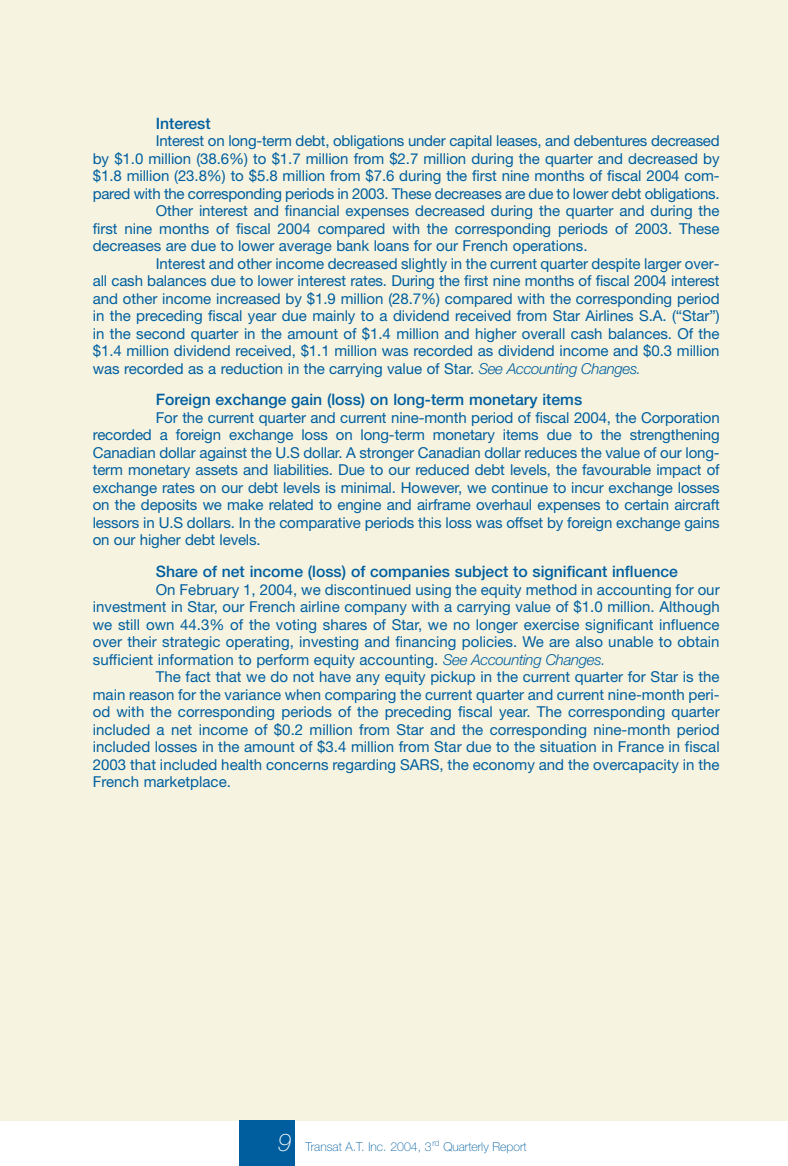
<style>
.page{position:relative;width:788px;height:1166px;background:#fff}
.page>*{position:absolute;margin:0;border:0;box-sizing:border-box;transform-origin:0 0}
.t1{font:500 15.75px "Helvetica Neue";color:#005e9f}
.t2{font:15.05px/17.5px "Helvetica Neue";letter-spacing:-.005em;color:#005e9f;text-align:justify}
.t3{font:100 12.25px "Helvetica Neue";color:#005e9f}
.s1{font-weight:300;font-style:italic}
.s2{font-style:italic;font-size:24.5px;color:#fff}
</style>
<div class="page">
<div style="left:0;top:0;width:788px;height:1120px;background:#f6f4e0"></div>
<div style="left:239px;top:1120px;width:55px;height:45px;background:#005e9f"></div>
<p class="t1" style="left:156px;top:117px;width:56px">Interest</p>
<p class="t2" style="left:156px;top:133px;width:565px">Interest on long-term debt, obligations under capital leases, and debentures decreased</p>
<p class="t2" style="left:93px;top:151px;width:628px">by $1.0 million (38.6%) to $1.7 million from $2.7 million during the quarter and decreased by</p>
<p class="t2" style="left:93px;top:168px;width:628px">$1.8 million (23.8%) to $5.8 million from $7.6 during the first nine months of fiscal 2004 com-</p>
<p class="t2" style="left:93px;top:186px;width:628px">pared with the corresponding periods in 2003. These decreases are due to lower debt obligations.</p>
<p class="t2" style="left:156px;top:203px;width:565px">Other interest and financial expenses decreased during the quarter and during the</p>
<p class="t2" style="left:93px;top:221px;width:628px">first nine months of fiscal 2004 compared with the corresponding periods of 2003. These</p>
<p class="t2" style="left:93px;top:238px;width:496px">decreases are due to lower average bank loans for our French operations.</p>
<p class="t2" style="left:156px;top:256px;width:565px">Interest and other income decreased slightly in the current quarter despite larger over-</p>
<p class="t2" style="left:93px;top:273px;width:628px">all cash balances due to lower interest rates. During the first nine months of fiscal 2004 interest</p>
<p class="t2" style="left:93px;top:291px;width:628px">and other income increased by $1.9 million (28.7%) compared with the corresponding period</p>
<p class="t2" style="left:93px;top:308px;width:628px">in the preceding fiscal year due mainly to a dividend received from Star Airlines S.A. (“Star”)</p>
<p class="t2" style="left:93px;top:326px;width:628px">in the second quarter in the amount of $1.4 million and higher overall cash balances. Of the</p>
<p class="t2" style="left:93px;top:343px;width:628px">$1.4 million dividend received, $1.1 million was recorded as dividend income and $0.3 million</p>
<p class="t2" style="left:93px;top:361px;width:550px">was recorded as a reduction in the carrying value of Star. <span class="s1">See Accounting Changes.</span></p>
<p class="t1" style="left:156px;top:394px;width:428px">Foreign exchange gain (loss) on long-term monetary items</p>
<p class="t2" style="left:93px;top:410px;width:628px;text-indent:63px">For the current quarter and current nine-month period of fiscal 2004, the Corporation recorded a foreign exchange loss on long-term monetary items due to the strengthening Canadian dollar against the U.S dollar. A stronger Canadian dollar reduces the value of our long&shy;term monetary assets and liabilities. Due to our reduced debt levels, the favourable impact of exchange rates on our debt levels is minimal. However, we continue to incur exchange losses on the deposits we make related to engine and airframe overhaul expenses to certain aircraft lessors in U.S dollars. In the comparative periods this loss was offset by foreign exchange gains on our higher debt levels.</p>
<p class="t1" style="left:156px;top:566px;width:523px">Share of net income (loss) of companies subject to significant influence</p>
<p class="t2" style="left:156px;top:582px;width:565px">On February 1, 2004, we discontinued using the equity method in accounting for our</p>
<p class="t2" style="left:93px;top:599px;width:628px">investment in Star, our French airline company with a carrying value of $1.0 million. Although</p>
<p class="t2" style="left:93px;top:617px;width:628px">we still own 44.3% of the voting shares of Star, we no longer exercise significant influence</p>
<p class="t2" style="left:93px;top:634px;width:628px">over their strategic operating, investing and financing policies. We are also unable to obtain</p>
<p class="t2" style="left:93px;top:652px;width:514px">sufficient information to perform equity accounting. <span class="s1">See Accounting Changes.</span></p>
<p class="t2" style="left:156px;top:669px;width:565px">The fact that we do not have any equity pickup in the current quarter for Star is the</p>
<p class="t2" style="left:93px;top:687px;width:628px">main reason for the variance when comparing the current quarter and current nine-month peri-</p>
<p class="t2" style="left:93px;top:704px;width:628px">od with the corresponding periods of the preceding fiscal year. The corresponding quarter</p>
<p class="t2" style="left:93px;top:722px;width:628px">included a net income of $0.2 million from Star and the corresponding nine-month period</p>
<p class="t2" style="left:93px;top:739px;width:628px">included losses in the amount of $3.4 million from Star due to the situation in France in fiscal</p>
<p class="t2" style="left:93px;top:757px;width:628px">2003 that included health concerns regarding SARS, the economy and the overcapacity in the</p>
<p class="t2" style="left:93px;top:774px;width:140px">French marketplace.</p>
<p class="t3" style="left:278px;top:1141px;width:250px"><span class="s2">9</span> Transat A.T. Inc. 2004, 3<sup>rd</sup> Quarterly Report</p>
</div>
